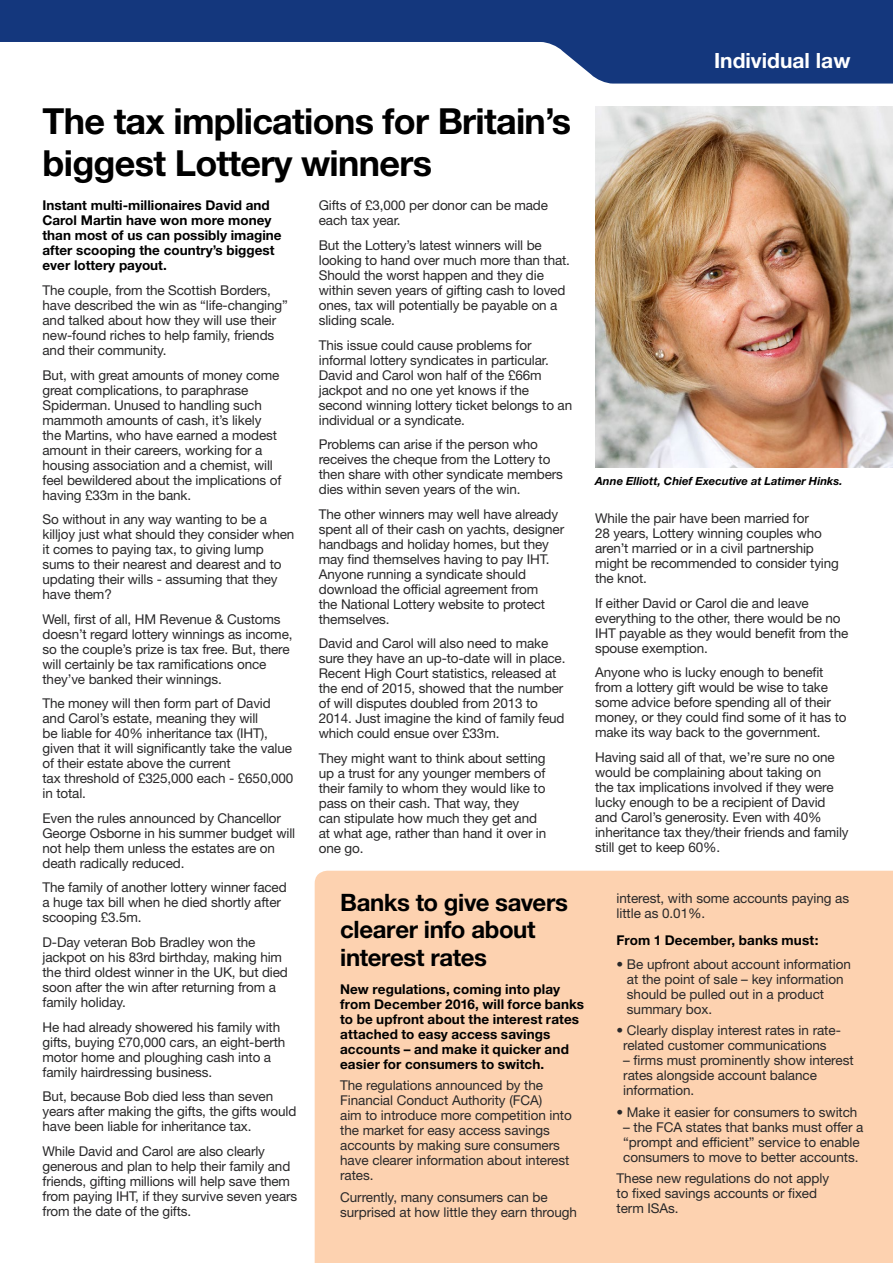
<style>
.page{position:relative;width:893px;height:1263px;background:#fff}
.page>*{position:absolute;margin:0;border:0;box-sizing:border-box;transform-origin:0 0}
.t1{font:700 36px/42px "Helvetica Neue";letter-spacing:-.02em;color:#000}
.t2{font:700 24px/27.8px "Helvetica Neue";letter-spacing:-.015em;color:#000}
.t3{font:700 21px "Helvetica Neue";color:#fff}
.t4{font:13.5px/15px "Helvetica Neue";letter-spacing:-.01em;color:#292829}
.t5{font:700 13.5px/15px "Helvetica Neue";color:#000}
.t6{font:italic 700 11.25px "Helvetica Neue";letter-spacing:.005em;color:#000}
</style>
<div class="page">
<div style="left:315px;top:871px;width:578px;height:392px;background:#fdd2b0"></div>
<img style="left:595px;top:106px;width:298px;height:362px">
<svg style="left:0;top:0;width:893px;height:84px;fill:#14377d"></svg>
<h3 class="t3" style="left:714px;top:48px;width:138px">Individual law</h3>
<h1 class="t1" style="left:43px;top:100px;width:530px">The tax implications for Britain’s biggest Lottery winners</h1>
<p class="t5" style="left:43px;top:198px;width:241px">Instant multi-millionaires David and Carol Martin have won more money than most of us can possibly imagine after scooping the country’s biggest ever lottery payout.</p>
<p class="t4" style="left:43px;top:282px;width:247px">The couple, from the Scottish Borders, have described the win as “life-changing” and talked about how they will use their new-found riches to help family, friends and their community.</p>
<p class="t4" style="left:43px;top:367px;width:240px">But, with great amounts of money come great complications, to paraphrase Spiderman. Unused to handling such mammoth amounts of cash, it’s likely the Martins, who have earned a modest amount in their careers, working for a housing association and a chemist, will feel bewildered about the implications of having £33m in the bank.</p>
<p class="t4" style="left:43px;top:512px;width:253px">So without in any way wanting to be a killjoy just what should they consider when it comes to paying tax, to giving lump sums to their nearest and dearest and to updating their wills - assuming that they have them?</p>
<p class="t4" style="left:43px;top:611px;width:252px">Well, first of all, HM Revenue &amp; Customs doesn’t regard lottery winnings as income, so the couple’s prize is tax free. But, there will certainly be tax ramifications once they’ve banked their winnings.</p>
<p class="t4" style="left:43px;top:696px;width:252px">The money will then form part of David and Carol’s estate, meaning they will<br>be liable for 40% inheritance tax (IHT), given that it will significantly take the value of their estate above the current<br>tax threshold of £325,000 each - £650,000 in total.</p>
<p class="t4" style="left:43px;top:810px;width:254px">Even the rules announced by Chancellor George Osborne in his summer budget will not help them unless the estates are on death radically reduced.</p>
<p class="t4" style="left:43px;top:880px;width:246px">The family of another lottery winner faced a huge tax bill when he died shortly after scooping £3.5m.</p>
<p class="t4" style="left:43px;top:934px;width:247px">D-Day veteran Bob Bradley won the jackpot on his 83rd birthday, making him the third oldest winner in the UK, but died soon after the win after returning from a family holiday.</p>
<p class="t4" style="left:43px;top:1019px;width:244px">He had already showered his family with gifts, buying £70,000 cars, an eight-berth motor home and ploughing cash into a family hairdressing business.</p>
<p class="t4" style="left:43px;top:1089px;width:255px">But, because Bob died less than seven years after making the gifts, the gifts would have been liable for inheritance tax.</p>
<p class="t4" style="left:43px;top:1143px;width:256px">While David and Carol are also clearly generous and plan to help their family and friends, gifting millions will help save them from paying IHT, if they survive seven years from the date of the gifts.</p>
<p class="t4" style="left:319px;top:198px;width:231px">Gifts of £3,000 per donor can be made each tax year.</p>
<p class="t4" style="left:319px;top:238px;width:253px">But the Lottery’s latest winners will be looking to hand over much more than that.<br>Should the worst happen and they die within seven years of gifting cash to loved ones, tax will potentially be payable on a sliding scale.</p>
<p class="t4" style="left:319px;top:337px;width:255px">This issue could cause problems for informal lottery syndicates in particular.<br>David and Carol won half of the £66m jackpot and no one yet knows if the second winning lottery ticket belongs to an individual or a syndicate.</p>
<p class="t4" style="left:319px;top:437px;width:246px">Problems can arise if the person who receives the cheque from the Lottery to then share with other syndicate members dies within seven years of the win.</p>
<p class="t4" style="left:319px;top:506px;width:247px">The other winners may well have already spent all of their cash on yachts, designer handbags and holiday homes, but they may find themselves having to pay IHT.<br>Anyone running a syndicate should download the official agreement from<br>the National Lottery website to protect themselves.</p>
<p class="t4" style="left:319px;top:636px;width:248px">David and Carol will also need to make sure they have an up-to-date will in place.<br>Recent High Court statistics, released at the end of 2015, showed that the number of will disputes doubled from 2013 to 2014. Just imagine the kind of family feud which could ensue over £33m.</p>
<p class="t4" style="left:319px;top:750px;width:229px">They might want to think about setting up a trust for any younger members of their family to whom they would like to pass on their cash. That way, they<br>can stipulate how much they get and at what age, rather than hand it over in one go.</p>
<h2 class="t2" style="left:340px;top:888px;width:229px">Banks to give savers clearer info about interest rates</h2>
<p class="t5" style="left:340px;top:981px;width:246px">New regulations, coming into play from December 2016, will force banks to be upfront about the interest rates attached to easy access savings accounts – and make it quicker and easier for consumers to switch.</p>
<p class="t4" style="left:340px;top:1078px;width:233px">The regulations announced by the<br>Financial Conduct Authority (FCA)<br>aim to introduce more competition into the market for easy access savings accounts by making sure consumers have clearer information about interest rates.</p>
<p class="t4" style="left:340px;top:1189px;width:238px">Currently, many consumers can be surprised at how little they earn through</p>
<p class="t6" style="left:595px;top:474px;width:249px">Anne Elliott, Chief Executive at Latimer Hinks.</p>
<p class="t4" style="left:595px;top:510px;width:245px">While the pair have been married for<br>28 years, Lottery winning couples who aren’t married or in a civil partnership might be recommended to consider tying the knot.</p>
<p class="t4" style="left:595px;top:595px;width:255px">If either David or Carol die and leave everything to the other, there would be no IHT payable as they would benefit from the spouse exemption.</p>
<p class="t4" style="left:595px;top:665px;width:253px">Anyone who is lucky enough to benefit from a lottery gift would be wise to take some advice before spending all of their money, or they could find some of it has to make its way back to the government.</p>
<p class="t4" style="left:595px;top:749px;width:255px">Having said all of that, we’re sure no one would be complaining about taking on<br>the tax implications involved if they were lucky enough to be a recipient of David and Carol’s generosity. Even with 40% inheritance tax they/their friends and family still get to keep 60%.</p>
<p class="t4" style="left:617px;top:890px;width:234px">interest, with some accounts paying as little as 0.01%.</p>
<p class="t5" style="left:617px;top:933px;width:204px">From 1 December, banks must:</p>
<p class="t4" style="left:627px;top:956px;width:225px;text-indent:-10px">• Be upfront about account information at the point of sale – key information should be pulled out in a product summary box.</p>
<p class="t4" style="left:617px;top:1023px;width:226px;text-align:center">• Clearly display interest rates in rate&shy;related customer communications</p>
<p class="t4" style="left:623px;top:1053px;width:232px">– firms must prominently show interest rates alongside account balance information.</p>
<p class="t4" style="left:617px;top:1104px;width:242px">• Make it easier for consumers to switch</p>
<p class="t4" style="left:623px;top:1119px;width:242px">– the FCA states that banks must offer a “prompt and efficient” service to enable consumers to move to better accounts.</p>
<p class="t4" style="left:617px;top:1170px;width:214px">These new regulations do not apply to fixed savings accounts or fixed term ISAs.</p>
</div>
